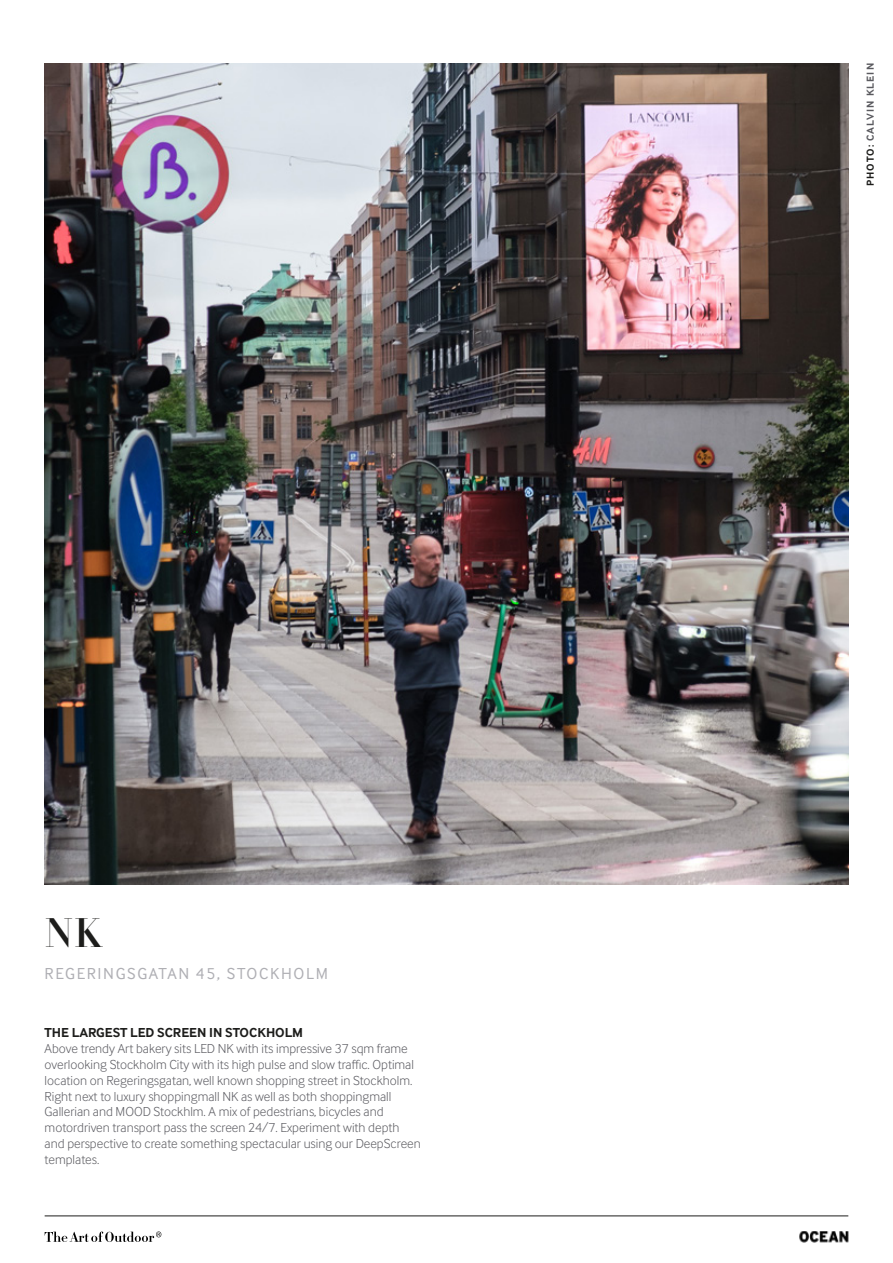
<style>
.page{position:relative;width:893px;height:1263px;background:#fff}
.page>*{position:absolute;margin:0;border:0;box-sizing:border-box;transform-origin:0 0}
.t1{font:40.5px "Didot LT Pro Headline";color:#1d1d1b}
.t2{font:16.5px "Inter Face";letter-spacing:.1em;color:#afafb4}
.t3{font:300 13.5px/15.8px "Inter Face";color:#5a5a60}
.t4{font:700 13.5px "Inter Face";color:#1d1d1b}
.t5{font:700 10.5px "Inter Face";letter-spacing:.1em;color:#5a5a5f}
.s1{color:#5a5a5f}
.s2{color:#1d1d1b}
</style>
<div class="page">
<svg style="left:45px;top:1231px;width:116px;height:11px"></svg>
<img style="left:799px;top:1231px;width:49px;height:11px">
<hr style="left:45px;top:1215px;width:803px;height:1px;background:#1d1d1b">
<img style="left:45px;top:63px;width:803px;height:821px">
<h1 class="t1" style="left:45px;top:908px;width:59px">NK</h1>
<p class="t2" style="left:45px;top:964px;width:285px">REGERINGSGATAN 45, STOCKHOLM</p>
<p class="t4" style="left:45px;top:1025px;width:260px">THE LARGEST LED SCREEN IN STOCKHOLM</p>
<p class="t3" style="left:45px;top:1041px;width:378px">Above trendy Art bakery sits LED NK with its impressive 37 sqm frame overlooking Stockholm City with its high pulse and slow traffic. Optimal location on Regeringsgatan, well known shopping street in Stockholm.<br>Right next to luxury shoppingmall NK as well as both shoppingmall Gallerian and MOOD Stockhlm. A mix of pedestrians, bicycles and motordriven transport pass the screen 24/7. <span class="s1">Experiment with depth and perspective to create something spectacular using our DeepScreen templates.</span></p>
<p class="t5" style="left:864px;top:186px;width:124px;rotate:-90deg"><span class="s2">PHOTO:</span> CALVIN KLEIN</p>
</div>
